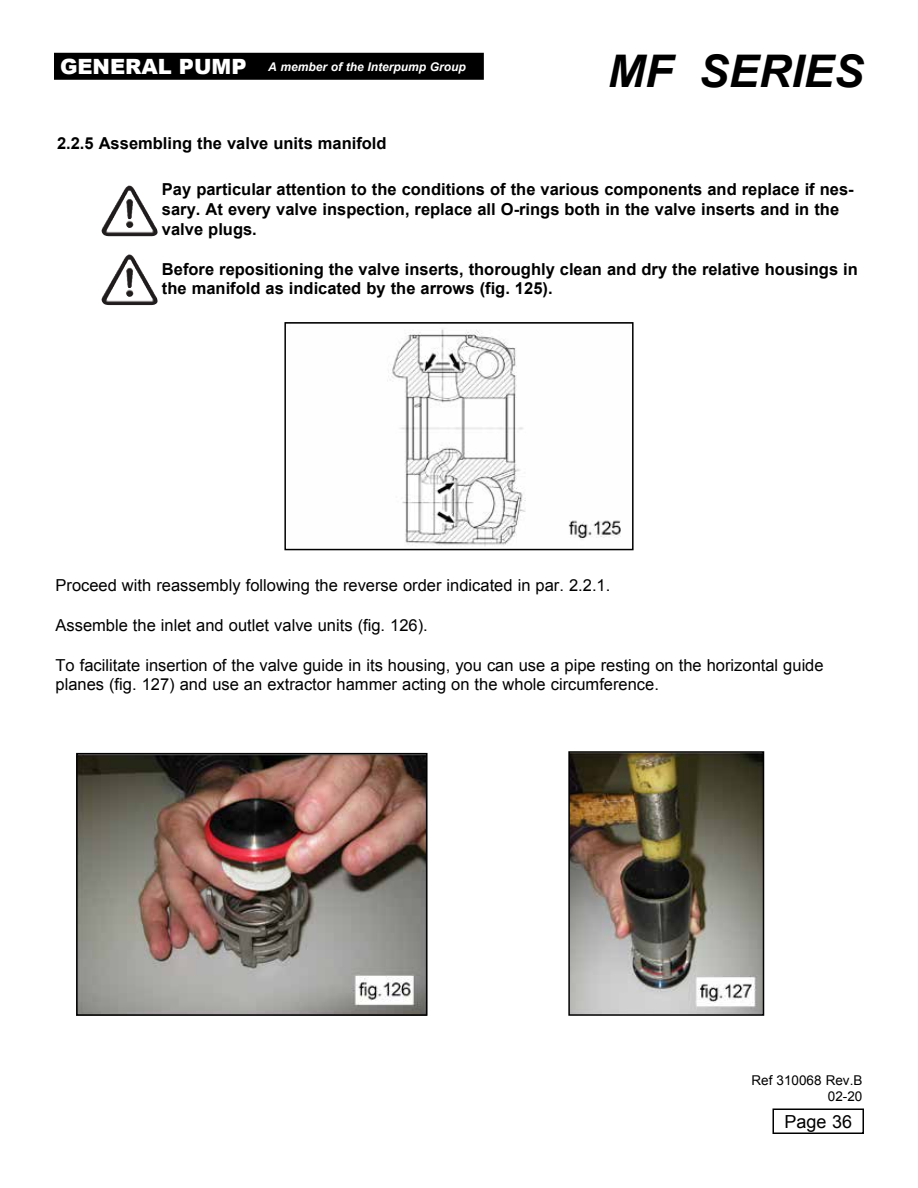
<style>
.page{position:relative;width:918px;height:1188px;background:#fff}
.page>*{position:absolute;margin:0;border:0;box-sizing:border-box;transform-origin:0 0}
.t1{font:italic 700 45px "Arial";color:#000}
.t2{font:900 21px "Arial";color:#fff}
.t3{font:18px "Arial";color:#000}
.t4{font:700 16.5px/19.8px "Arial";color:#000}
.t5{font:16.5px/19.8px "Arial";color:#000}
.t6{font:13.5px/16.2px "Arial";color:#000;text-align:right}
.t7{font:italic 700 12px "Arial";color:#fff}
</style>
<div class="page">
<div style="left:54px;top:53px;width:430px;height:27px;background:#000"></div>
<img style="left:102px;top:187px;width:53px;height:49px">
<img style="left:102px;top:256px;width:24px;height:48px">
<img style="left:387px;top:329px;width:234px;height:217px">
<div style="left:284px;top:322px;width:350px;height:228px;border:2px solid #000"></div>
<img style="left:79px;top:756px;width:346px;height:257px">
<div style="left:76px;top:753px;width:352px;height:263px;border:2px solid #000"></div>
<img style="left:571px;top:754px;width:190px;height:259px">
<div style="left:568px;top:751px;width:196px;height:265px;border:2px solid #000"></div>
<div style="left:772px;top:1108px;width:92px;height:26px;border:2px solid #000"></div>
<p class="t2" style="left:60px;top:51px;width:188px">GENERAL PUMP</p>
<h1 class="t1" style="left:608px;top:42px;width:258px">MF SERIES</h1>
<p class="t7" style="left:268px;top:59px;width:199px">A member of the Interpump Group</p>
<p class="t4" style="left:57px;top:134px;width:331px">2.2.5 Assembling the valve units manifold</p>
<p class="t4" style="left:162px;top:180px;width:693px">Pay particular attention to the conditions of the various components and replace if nes&shy;sary. At every valve inspection, replace all O-rings both in the valve inserts and in the valve plugs.</p>
<p class="t4" style="left:162px;top:259px;width:697px">Before repositioning the valve inserts, thoroughly clean and dry the relative housings in the manifold as indicated by the arrows (fig. 125).</p>
<p class="t5" style="left:56px;top:576px;width:556px">Proceed with reassembly following the reverse order indicated in par. 2.2.1.</p>
<p class="t5" style="left:56px;top:615px;width:374px">Assemble the inlet and outlet valve units (fig. 126).</p>
<p class="t5" style="left:56px;top:655px;width:770px">To facilitate insertion of the valve guide in its housing, you can use a pipe resting on the horizontal guide planes (fig. 127) and use an extractor hammer acting on the whole circumference.</p>
<p class="t6" style="left:751px;top:1072px;width:113px">Ref 310068 Rev.B<br>02-20</p>
<p class="t3" style="left:784px;top:1110px;width:69px">Page 36</p>
</div>
